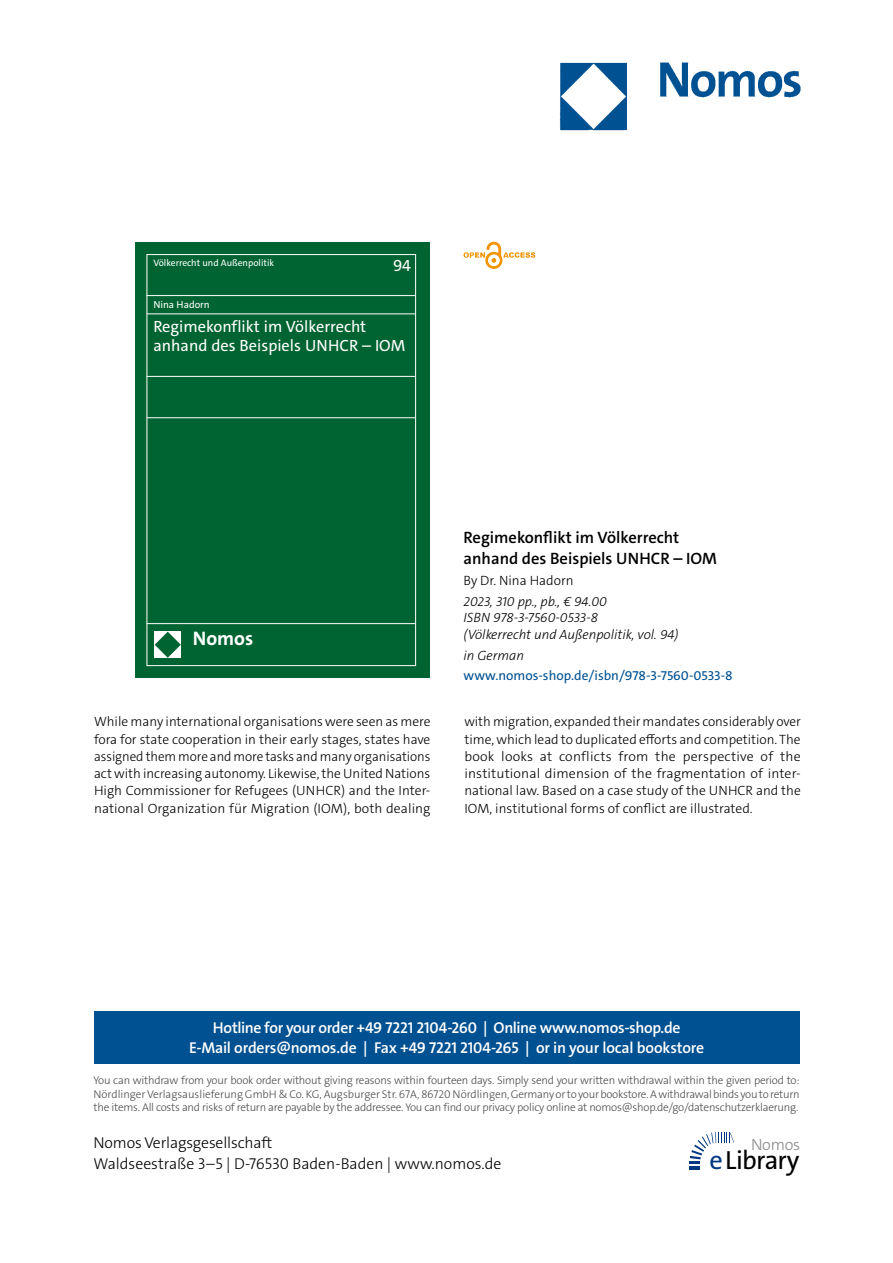
<style>
.page{position:relative;width:893px;height:1263px;background:#fff}
.page>*{position:absolute;margin:0;border:0;box-sizing:border-box;transform-origin:0 0}
.t1{font:26.4px "The Sans Os F";letter-spacing:-.03em;color:#000}
.t2{font:700 19.65px "The Sans C5";color:#fff}
.t3{font:600 16.5px/21px "The Sans C5";color:#000}
.t4{font:16.35px/19px "The Sans C5";color:#fff}
.t5{font:300 16.2px "The Sans Os F";letter-spacing:-.02em;color:#87888a}
.t6{font:600 15.75px/21px "The Sans Os F";letter-spacing:-.02em;color:#fff;text-align:center}
.t7{font:300 15.75px/21px "The Sans Os F";color:#000}
.t8{font:300 13.5px/17.2px "The Sans C5";color:#000;text-align:justify}
.t9{font:italic 300 13.5px/16.5px "The Sans C5";color:#000}
.t10{font:13.5px "The Sans C5";color:#005192}
.t11{font:300 11.25px/13.5px "The Sans Os F";letter-spacing:-.02em;color:#4b4b4d;text-align:justify}
.t12{font:10.2px "The Sans C5";color:#fff}
.t13{font:9.45px "The Sans C5";color:#fff}
.s1{color:#003882}
</style>
<div class="page">
<div style="left:94px;top:1011px;width:705px;height:52px;background:#005192"></div>
<hr style="left:689px;top:1166px;width:11px;height:4px;background:#003882">
<svg style="left:689px;top:1132px;width:45px;height:32px"></svg>
<img style="left:559px;top:62px;width:242px;height:69px">
<div style="left:135px;top:242px;width:295px;height:435px;background:#006432"></div>
<div style="left:147px;top:254px;width:269px;height:412px;border:1px solid #fff"></div>
<hr style="left:147px;top:295px;width:269px;height:1px;background:#fff">
<hr style="left:147px;top:313px;width:269px;height:1px;background:#fff">
<hr style="left:147px;top:376px;width:269px;height:1px;background:#fff">
<hr style="left:147px;top:417px;width:269px;height:1px;background:#fff">
<hr style="left:147px;top:623px;width:269px;height:1px;background:#fff">
<div style="left:154px;top:631px;width:27px;height:27px;background:#fff"></div>
<svg style="left:155px;top:632px;width:26px;height:26px"></svg>
<svg style="left:463px;top:241px;width:72px;height:28px"></svg>
<p class="t13" style="left:153px;top:257px;width:122px">Völkerrecht und Außenpolitik</p>
<p class="t4" style="left:393px;top:256px;width:20px">94</p>
<p class="t12" style="left:153px;top:298px;width:58px">Nina Hadorn</p>
<p class="t4" style="left:153px;top:317px;width:254px">Regimekonflikt im Völkerrecht anhand des Beispiels UNHCR – IOM</p>
<h2 class="t2" style="left:193px;top:625px;width:62px">Nomos</h2>
<p class="t3" style="left:463px;top:527px;width:255px">Regimekonflikt im Völkerrecht anhand des Beispiels UNHCR – IOM</p>
<p class="t8" style="left:463px;top:572px;width:112px">By Dr. Nina Hadorn</p>
<p class="t9" style="left:463px;top:593px;width:217px">2023, 310 pp., pb., € 94.00<br>ISBN 978-3-7560-0533-8<br>(Völkerrecht und Außenpolitik, vol. 94)</p>
<p class="t9" style="left:463px;top:647px;width:62px">in German</p>
<p class="t10" style="left:463px;top:667px;width:271px">www.nomos-shop.de/isbn/978-3-7560-0533-8</p>
<p class="t8" style="left:94px;top:713px;width:338px">While many international organisations were seen as mere fora for state cooperation in their early stages, states have assigned them more and more tasks and many organisations act with increasing autonomy. Likewise, the United Nations High Commissioner for Refugees (UNHCR) and the Inter&shy;national Organization für Migration (IOM), both dealing</p>
<p class="t8" style="left:464px;top:713px;width:338px">with migration, expanded their mandates considerably over time, which lead to duplicated efforts and competition. The book looks at conflicts from the perspective of the institutional dimension of the fragmentation of inter&shy;national law. Based on a case study of the UNHCR and the IOM, institutional forms of conflict are illustrated.</p>
<p class="t6" style="left:189px;top:1017px;width:517px">Hotline for your order +49 7221 2104-260 | Online www.nomos-shop.de<br>E-Mail orders@nomos.de | Fax +49 7221 2104-265 | or in your local bookstore</p>
<p class="t11" style="left:94px;top:1074px;width:708px">You can withdraw from your book order without giving reasons within fourteen days. Simply send your written withdrawal within the given period to:<br>Nördlinger Verlagsauslieferung GmbH &amp; Co. KG, Augsburger Str. 67A, 86720 Nördlingen, Germany or to your bookstore. A withdrawal binds you to return the items. All costs and risks of return are payable by the addressee. You can find our privacy policy online at nomos@shop.de/go/datenschutzerklaerung.</p>
<p class="t7" style="left:94px;top:1133px;width:409px">Nomos Verlagsgesellschaft<br>Waldseestraße 3–5 | D-76530 Baden-Baden | www.nomos.de</p>
<p class="t5" style="left:751px;top:1134px;width:51px">Nomos</p>
<h1 class="t1" style="left:709px;top:1150px;width:91px"><span class="s1">e</span>Library</h1>
</div>
